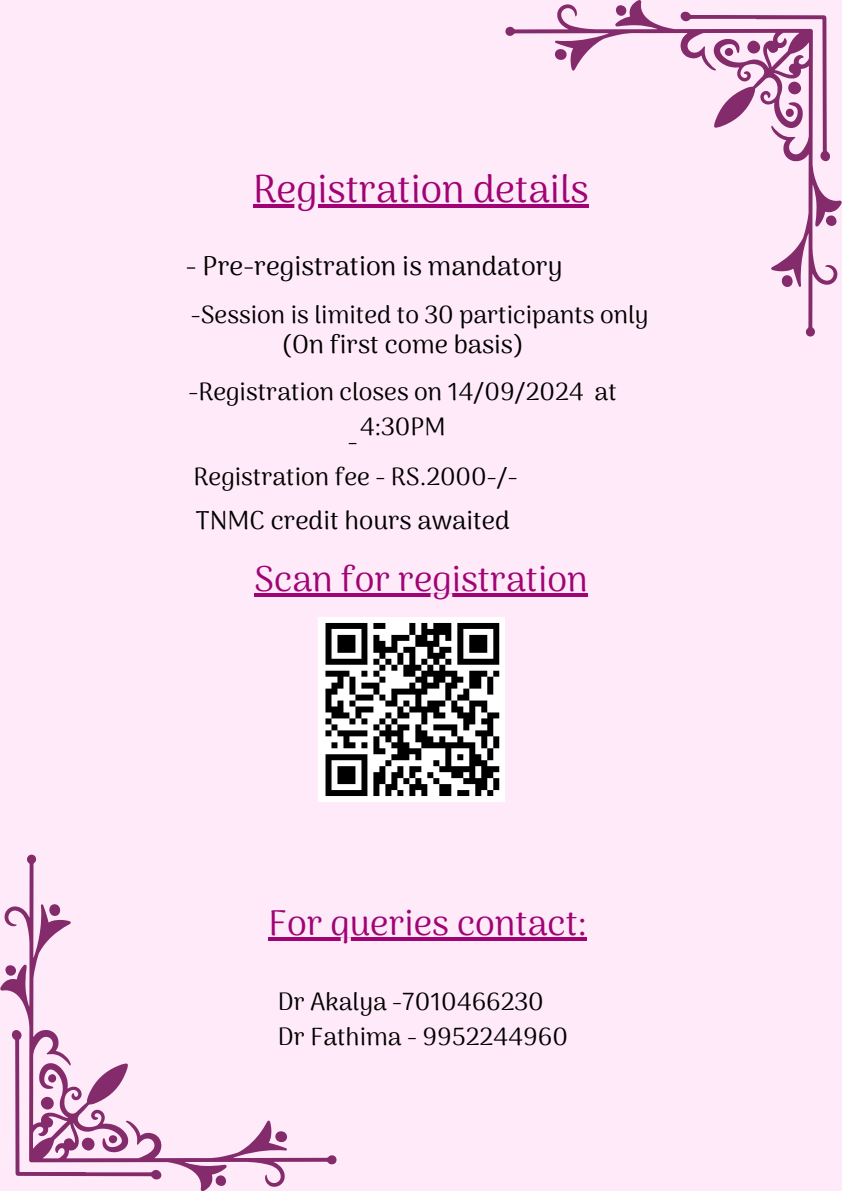
<style>
.page{position:relative;width:842px;height:1191px;background:#fff}
.page>*{position:absolute;margin:0;border:0;box-sizing:border-box;transform-origin:0 0}
.t1{font:39px "Arima Madurai";color:#a00474}
.t2{font:36px "Arima Madurai";color:#a00474}
.t3{font:27px "Arima Madurai";color:#000}
.t4{font:26px "Arima Madurai";color:#000}
.t5{font:25px/34.5px "Arima Madurai";color:#000;text-align:center}
</style>
<div class="page">
<div style="left:0;top:0;width:842px;height:1190px;background:#ffeaf9"></div>
<svg style="left:505px;top:0;width:337px;height:336px"></svg>
<hr style="left:268px;top:937px;width:319px;height:3px;background:#a00474">
<svg style="left:0;top:854px;width:337px;height:336px"></svg>
<img style="left:319px;top:617px;width:186px;height:184px">
<hr style="left:253px;top:204px;width:336px;height:4px;background:#a00474">
<hr style="left:254px;top:593px;width:334px;height:3px;background:#a00474">
<h1 class="t1" style="left:253px;top:166px;width:337px">Registration details</h1>
<p class="t3" style="left:186px;top:250px;width:378px">- Pre-registration is mandatory</p>
<p class="t5" style="left:191px;top:297px;width:459px">-Session is limited to 30 participants only</p>
<p class="t4" style="left:281px;top:329px;width:245px">(On first come basis)</p>
<p class="t5" style="left:188px;top:374px;width:430px">-Registration closes on 14/09/2024 at<br>4:30PM</p>
<p class="t5" style="left:194px;top:424px;width:326px">-<br>Registration fee - RS.2000-/-</p>
<p class="t4" style="left:196px;top:504px;width:315px">TNMC credit hours awaited</p>
<h2 class="t2" style="left:254px;top:558px;width:335px">Scan for registration</h2>
<h2 class="t2" style="left:268px;top:901px;width:320px">For queries contact:</h2>
<p class="t5" style="left:278px;top:984px;width:291px;text-align:left">Dr Akalya -7010466230<br>Dr Fathima - 9952244960</p>
</div>
